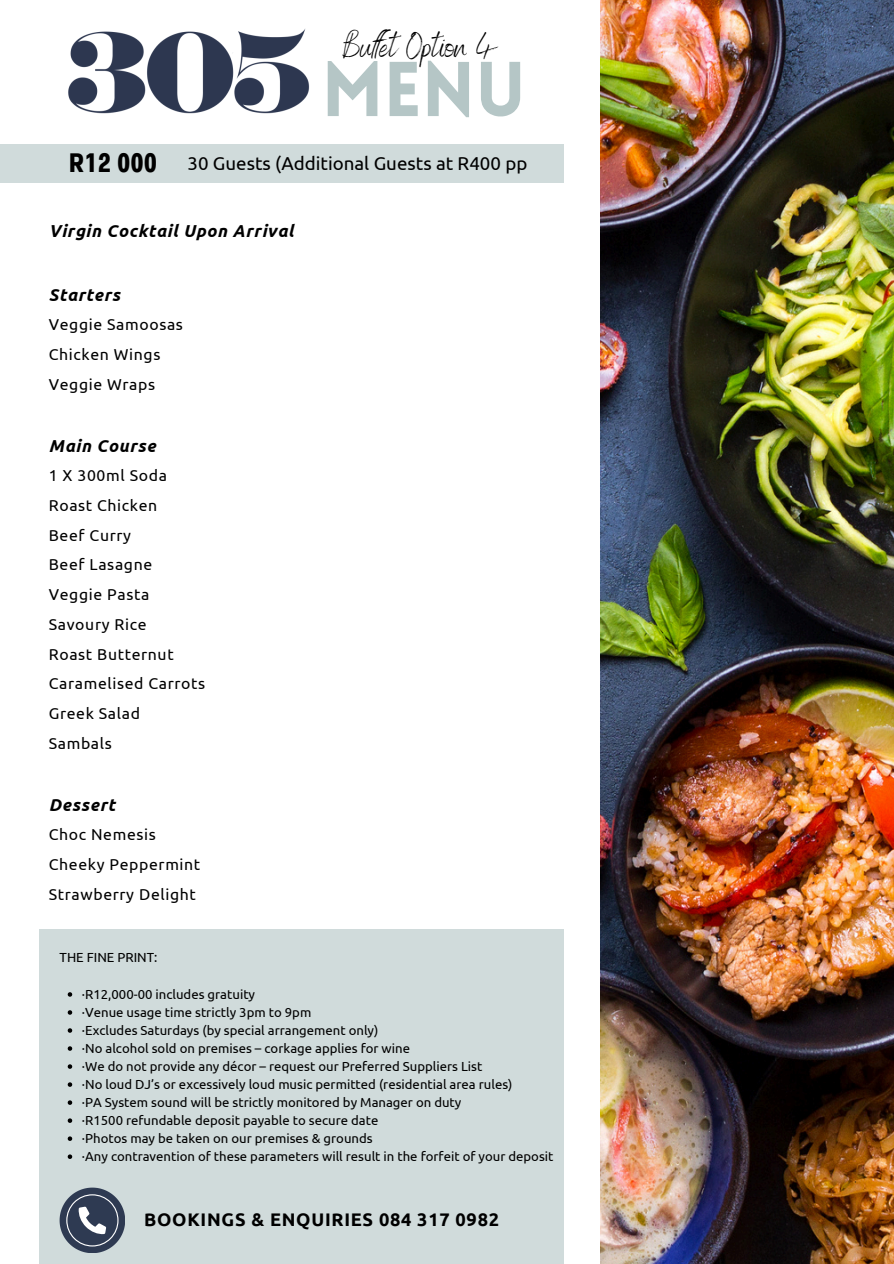
<style>
.page{position:relative;width:894px;height:1264px;background:#fff}
.page>*{position:absolute;margin:0;border:0;box-sizing:border-box;transform-origin:0 0}
.t1{font:900 75.75px "Lovelo";color:#b5c6c6}
.t2{font:33.45px "Benedict";color:#000}
.t3{font:700 condensed 24px "Radnika Next";color:#000}
.t4{font:18.75px "Ubuntu";color:#000}
.t5{font:700 18.15px "Ubuntu";letter-spacing:.04em;color:#000}
.t6{font:italic 700 17.25px "Ubuntu";letter-spacing:.04em;color:#000}
.t7{font:15.75px "Ubuntu";letter-spacing:.04em;color:#000}
.t8{font:13.2px "Ubuntu";color:#000}
</style>
<div class="page">
<img style="left:600px;top:0;width:293px;height:1263px">
<div style="left:0;top:144px;width:563px;height:38px;background:#d0dbdb"></div>
<img style="left:68px;top:29px;width:242px;height:85px">
<div style="left:39px;top:929px;width:524px;height:334px;background:#d0dbdb"></div>
<svg style="left:60px;top:1187px;width:65px;height:65px"></svg>
<svg style="left:68px;top:992px;width:4px;height:4px"></svg>
<svg style="left:68px;top:1010px;width:4px;height:4px"></svg>
<svg style="left:68px;top:1028px;width:4px;height:4px"></svg>
<svg style="left:68px;top:1046px;width:4px;height:4px"></svg>
<svg style="left:68px;top:1064px;width:4px;height:4px"></svg>
<svg style="left:68px;top:1082px;width:4px;height:4px"></svg>
<svg style="left:68px;top:1100px;width:4px;height:4px"></svg>
<svg style="left:68px;top:1118px;width:4px;height:4px"></svg>
<svg style="left:68px;top:1136px;width:4px;height:4px"></svg>
<svg style="left:68px;top:1154px;width:4px;height:4px"></svg>
<p class="t2" style="left:342px;top:25px;width:157px">Bufet Option 4</p>
<h2 class="t1" style="left:321px;top:59px;width:206px">MENU</h2>
<p class="t3" style="left:69px;top:148px;width:90px">R12 000</p>
<p class="t4" style="left:187px;top:153px;width:341px">30 Guests (Additional Guests at R400 pp</p>
<h1 class="t6" style="left:49px;top:221px;width:246px">Virgin Cocktail Upon Arrival</h1>
<h3 class="t6" style="left:49px;top:284px;width:73px">Starters</h3>
<h6 class="t7" style="left:49px;top:316px;width:136px">Veggie Samoosas</h6>
<h5 class="t7" style="left:49px;top:345px;width:113px">Chicken Wings</h5>
<p class="t7" style="left:49px;top:375px;width:108px">Veggie Wraps</p>
<p class="t6" style="left:49px;top:435px;width:108px">Main Course</p>
<p class="t7" style="left:49px;top:466px;width:120px">1 X 300ml Soda</p>
<p class="t7" style="left:49px;top:496px;width:110px">Roast Chicken</p>
<p class="t7" style="left:49px;top:526px;width:84px">Beef Curry</p>
<p class="t7" style="left:49px;top:556px;width:105px">Beef Lasagne</p>
<p class="t7" style="left:49px;top:585px;width:102px">Veggie Pasta</p>
<p class="t7" style="left:49px;top:615px;width:99px">Savoury Rice</p>
<p class="t7" style="left:49px;top:645px;width:126px">Roast Butternut</p>
<p class="t7" style="left:49px;top:674px;width:158px">Caramelised Carrots</p>
<p class="t7" style="left:49px;top:704px;width:93px">Greek Salad</p>
<p class="t7" style="left:49px;top:734px;width:64px">Sambals</p>
<p class="t6" style="left:49px;top:794px;width:68px">Dessert</p>
<p class="t7" style="left:49px;top:825px;width:108px">Choc Nemesis</p>
<p class="t7" style="left:49px;top:855px;width:153px">Cheeky Peppermint</p>
<p class="t7" style="left:49px;top:885px;width:148px">Strawberry Delight</p>
<p class="t8" style="left:60px;top:950px;width:99px">THE FINE PRINT:</p>
<p class="t8" style="left:82px;top:986px;width:175px">·R12,000-00 includes gratuity</p>
<p class="t8" style="left:82px;top:1004px;width:231px">·Venue usage time strictly 3pm to 9pm</p>
<p class="t8" style="left:82px;top:1022px;width:298px">·Excludes Saturdays (by special arrangement only)</p>
<h4 class="t8" style="left:82px;top:1040px;width:329px">·No alcohol sold on premises – corkage applies for wine</h4>
<p class="t8" style="left:82px;top:1058px;width:402px">·We do not provide any décor – request our Preferred Suppliers List</p>
<p class="t8" style="left:82px;top:1076px;width:432px">·No loud DJ’s or excessively loud music permitted (residential area rules)</p>
<p class="t8" style="left:82px;top:1094px;width:381px">·PA System sound will be strictly monitored by Manager on duty</p>
<p class="t8" style="left:82px;top:1112px;width:298px">·R1500 refundable deposit payable to secure date</p>
<p class="t8" style="left:82px;top:1130px;width:292px">·Photos may be taken on our premises &amp; grounds</p>
<p class="t8" style="left:82px;top:1148px;width:473px">·Any contravention of these parameters will result in the forfeit of your deposit</p>
<p class="t5" style="left:144px;top:1209px;width:356px">BOOKINGS &amp; ENQUIRIES 084 317 0982</p>
</div>
